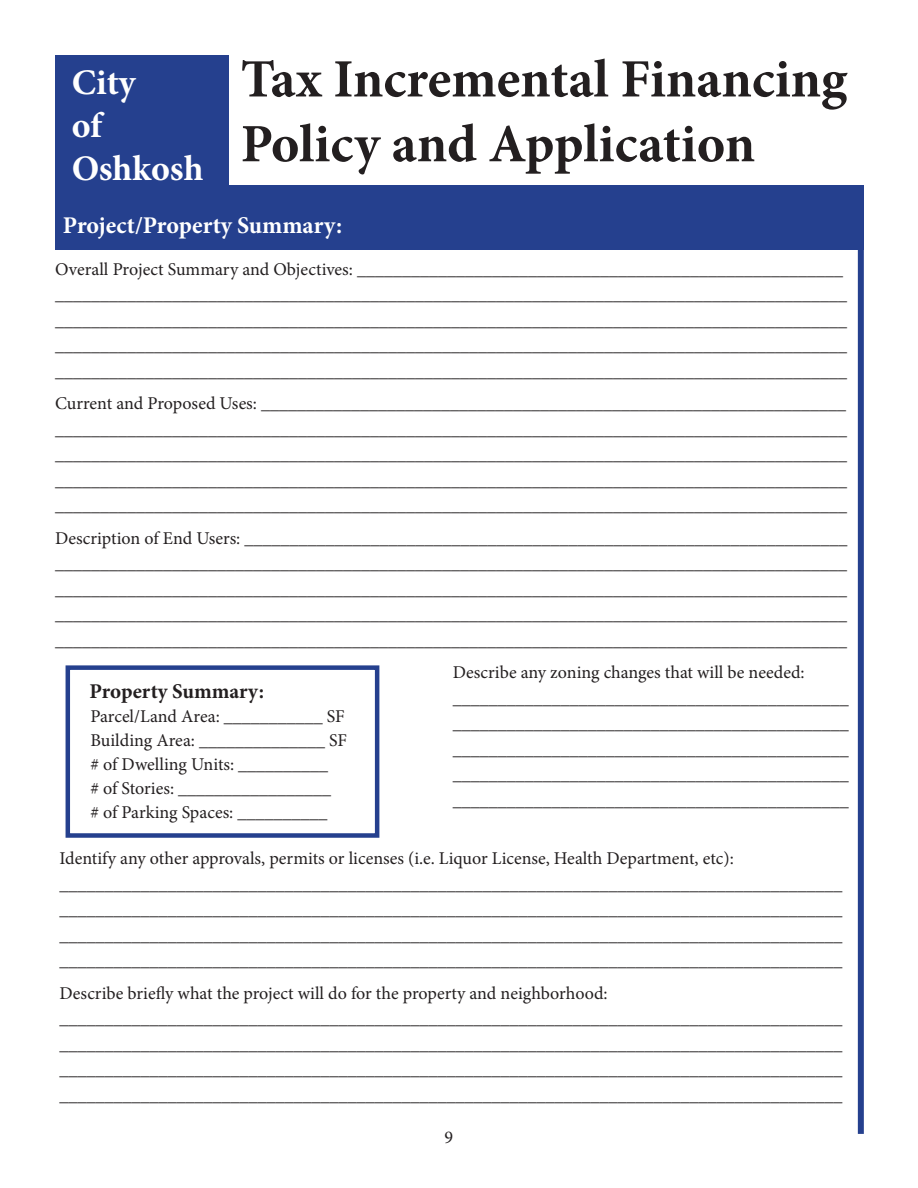
<style>
.page{position:relative;width:918px;height:1188px;background:#fff}
.page>*{position:absolute;margin:0;border:0;box-sizing:border-box;transform-origin:0 0}
.t1{font:700 54px/64.8px "Minion Pro";color:#231f20}
.t2{font:700 36px/43.2px "Minion Pro";color:#fff}
.t3{font:700 24px "Minion Pro";color:#fff}
.t4{font:700 21px "Minion Pro";color:#231f20}
.t5{font:18px/25.5px "Minion Pro";color:#231f20}
</style>
<div class="page">
<div style="left:55px;top:55px;width:174px;height:161px;background:#25408e"></div>
<div style="left:222px;top:185px;width:642px;height:31px;background:#25408e"></div>
<div style="left:858px;top:216px;width:6px;height:918px;background:#25408e"></div>
<div style="left:55px;top:216px;width:809px;height:34px;background:#25408e"></div>
<div style="left:66px;top:665px;width:313px;height:173px;border:4px solid #25408e"></div>
<h2 class="t2" style="left:72px;top:64px;width:133px">City<br>of<br>Oshkosh</h2>
<h1 class="t1" style="left:241px;top:51px;width:608px">Tax Incremental Financing<br>Policy and Application</h1>
<h3 class="t3" style="left:63px;top:216px;width:281px">Project/Property Summary:</h3>
<p class="t5" style="left:55px;top:258px;width:794px">Overall Project Summary and Objectives: ______________________________________________________ ________________________________________________________________________________________ ________________________________________________________________________________________ ________________________________________________________________________________________ ________________________________________________________________________________________</p>
<p class="t5" style="left:55px;top:392px;width:794px;text-align:justify">Current and Proposed Uses: _________________________________________________________________ ________________________________________________________________________________________ ________________________________________________________________________________________ ________________________________________________________________________________________ ________________________________________________________________________________________</p>
<p class="t5" style="left:55px;top:527px;width:794px;text-align:justify">Description of End Users: ___________________________________________________________________ ________________________________________________________________________________________ ________________________________________________________________________________________ ________________________________________________________________________________________ ________________________________________________________________________________________</p>
<p class="t5" style="left:453px;top:661px;width:397px">Describe any zoning changes that will be needed: ____________________________________________ ____________________________________________ ____________________________________________ ____________________________________________ ____________________________________________</p>
<p class="t4" style="left:90px;top:683px;width:176px">Property Summary:</p>
<p class="t5" style="left:90px;top:706px;width:258px;line-height:24px">Parcel/Land Area: ___________ SF Building Area: ______________ SF # of Dwelling Units: __________<br># of Stories: _________________<br># of Parking Spaces: __________</p>
<p class="t5" style="left:60px;top:847px;width:785px">Identify any other approvals, permits or licenses (i.e. Liquor License, Health Department, etc): _______________________________________________________________________________________ _______________________________________________________________________________________ _______________________________________________________________________________________ _______________________________________________________________________________________</p>
<p class="t5" style="left:60px;top:982px;width:785px">Describe briefly what the project will do for the property and neighborhood: _______________________________________________________________________________________ _______________________________________________________________________________________ _______________________________________________________________________________________ _______________________________________________________________________________________</p>
<p class="t5" style="left:444px;top:1126px;width:10px">9</p>
</div>
